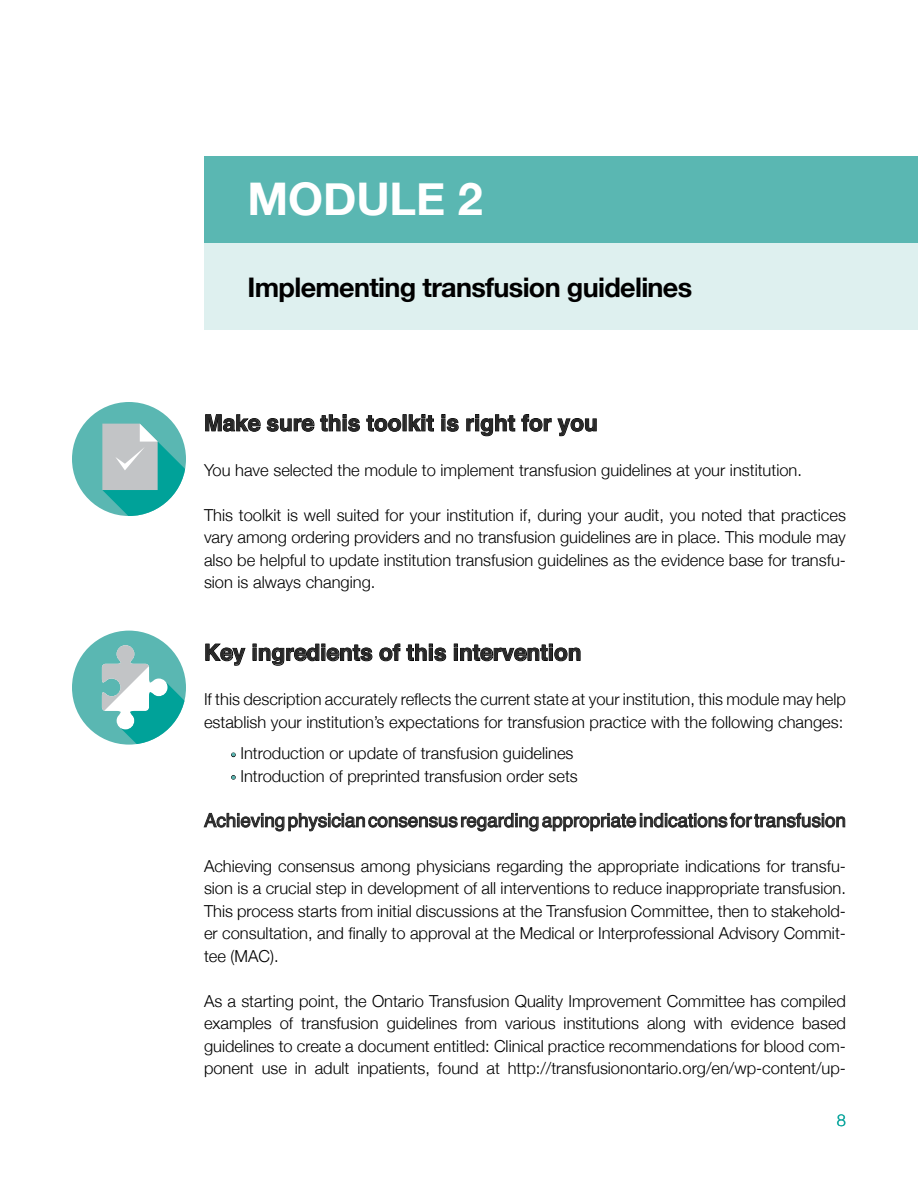
<style>
.page{position:relative;width:918px;height:1188px;background:#fff}
.page>*{position:absolute;margin:0;border:0;box-sizing:border-box;transform-origin:0 0}
.t1{font:700 45px "Helvetica Neue";color:#fff}
.t2{font:700 27px "Helvetica Neue";letter-spacing:-.025em;color:#000}
.t3{font:700 22.5px "Helvetica";color:#282828}
.t4{font:18.75px "Helvetica";color:#282828}
.t5{font:300 16.5px/22.5px "Helvetica Neue";color:#000;text-align:justify}
.t6{font:300 16.5px "Helvetica Neue";color:#00a299}
.s1{font-family:"Myriad Pro";font-weight:400;font-size:17.25px;color:#5ab7b2}
</style>
<div class="page">
<svg style="left:205px;top:414px;width:56px;height:18px"></svg>
<svg style="left:267px;top:418px;width:47px;height:14px"></svg>
<svg style="left:320px;top:414px;width:40px;height:18px"></svg>
<svg style="left:366px;top:415px;width:35px;height:17px"></svg>
<svg style="left:409px;top:414px;width:25px;height:17px"></svg>
<svg style="left:442px;top:414px;width:17px;height:18px"></svg>
<svg style="left:466px;top:414px;width:49px;height:22px"></svg>
<svg style="left:521px;top:414px;width:31px;height:18px"></svg>
<svg style="left:558px;top:418px;width:39px;height:18px"></svg>
<svg style="left:205px;top:644px;width:40px;height:22px"></svg>
<svg style="left:253px;top:644px;width:119px;height:22px"></svg>
<svg style="left:379px;top:644px;width:21px;height:17px"></svg>
<svg style="left:406px;top:644px;width:40px;height:17px"></svg>
<svg style="left:454px;top:644px;width:126px;height:17px"></svg>
<svg style="left:231px;top:753px;width:4px;height:4px"></svg>
<svg style="left:231px;top:775px;width:4px;height:4px"></svg>
<svg style="left:203px;top:812px;width:643px;height:20px"></svg>
<div style="left:204px;top:243px;width:714px;height:86px;background:#def0ef"></div>
<div style="left:204px;top:157px;width:714px;height:86px;background:#5ab7b2"></div>
<div style="left:72px;top:402px;width:114px;height:114px;background:#5ab7b2;border-radius:50%"></div>
<svg style="left:102px;top:424px;width:84px;height:92px"></svg>
<div style="left:72px;top:631px;width:114px;height:114px;background:#5ab7b2;border-radius:50%"></div>
<svg style="left:102px;top:645px;width:84px;height:100px"></svg>
<h1 class="t1" style="left:248px;top:164px;width:237px">MODULE 2</h1>
<h2 class="t2" style="left:248px;top:266px;width:446px">Implementing transfusion guidelines</h2>
<h3 class="t3" style="left:204px;top:405px;width:395px">Make sure this toolkit is right for you</h3>
<p class="t5" style="left:204px;top:458px;width:600px">You have selected the module to implement transfusion guidelines at your institution.</p>
<p class="t5" style="left:204px;top:503px;width:644px">This toolkit is well suited for your institution if, during your audit, you noted that practices vary among ordering providers and no transfusion guidelines are in place. This module may also be helpful to update institution transfusion guidelines as the evidence base for transfu&shy;sion is always changing.</p>
<h3 class="t3" style="left:204px;top:634px;width:379px">Key ingredients of this intervention</h3>
<p class="t5" style="left:204px;top:687px;width:644px">If this description accurately reflects the current state at your institution, this module may help establish your institution’s expectations for transfusion practice with the following changes:</p>
<p class="t5" style="left:231px;top:741px;width:344px"><span class="s1">•</span> Introduction or update of transfusion guidelines</p>
<p class="t5" style="left:231px;top:764px;width:348px"><span class="s1">•</span> Introduction of preprinted transfusion order sets</p>
<p class="t4" style="left:204px;top:806px;width:643px">Achieving physician consensus regarding appropriate indications for transfusion</p>
<p class="t5" style="left:204px;top:854px;width:644px">Achieving consensus among physicians regarding the appropriate indications for transfu&shy;sion is a crucial step in development of all interventions to reduce inappropriate transfusion.<br>This process starts from initial discussions at the Transfusion Committee, then to stakehold&shy;er consultation, and finally to approval at the Medical or Interprofessional Advisory Commit&shy;tee (MAC).</p>
<p class="t5" style="left:204px;top:989px;width:644px">As a starting point, the Ontario Transfusion Quality Improvement Committee has compiled examples of transfusion guidelines from various institutions along with evidence based guidelines to create a document entitled: Clinical practice recommendations for blood com&shy;ponent use in adult inpatients, found at http://transfusionontario.org/en/wp-content/up-</p>
<p class="t6" style="left:837px;top:1107px;width:11px">8</p>
</div>
